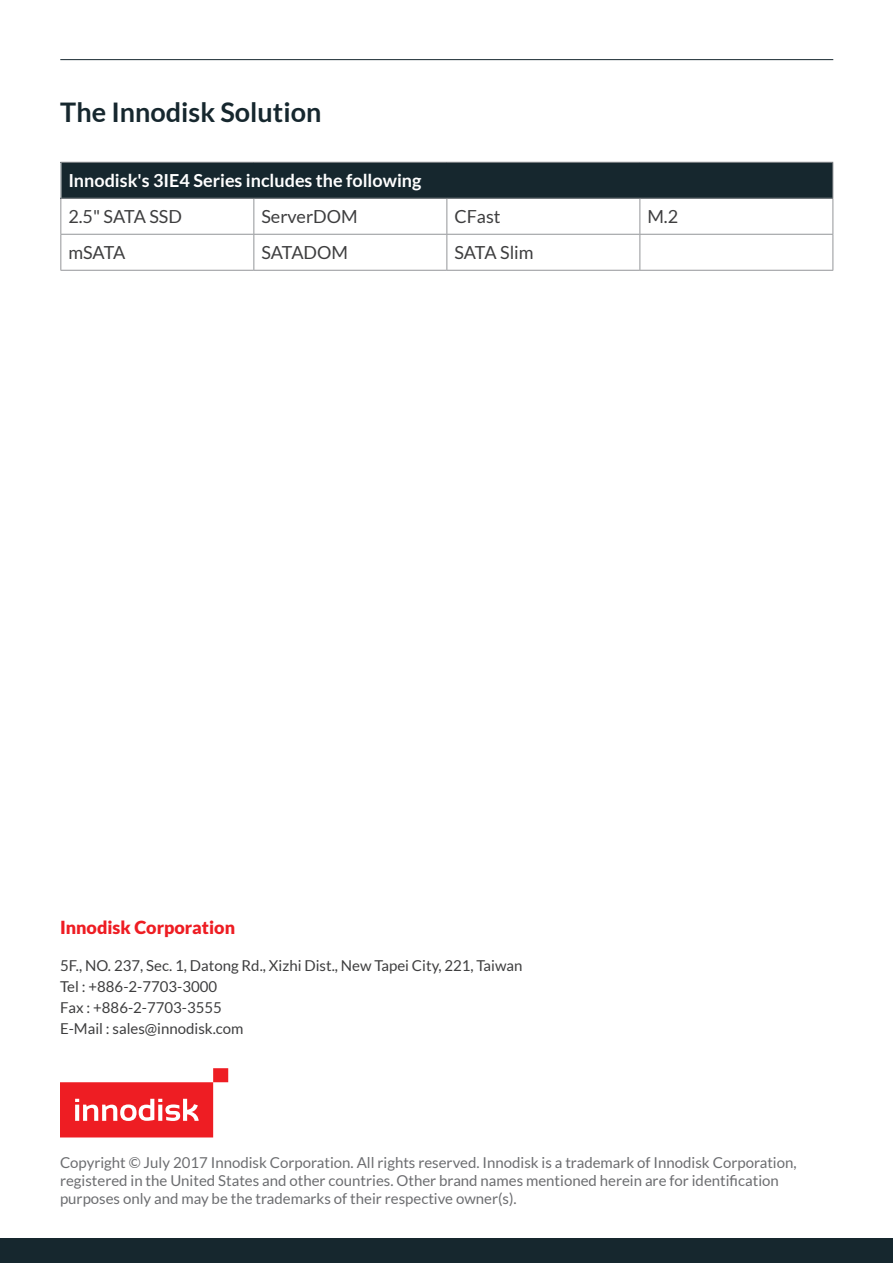
<style>
.page{position:relative;width:893px;height:1263px;background:#fff}
.page>*{position:absolute;margin:0;border:0;box-sizing:border-box;transform-origin:0 0}
.t1{font:700 27px "Lato";color:#16272e}
.t2{font:18px "Lato";color:#3e3e3f}
.t3{font:700 18px "Lato";color:#fff}
.t4{font:900 18px "Lato";color:#ee1d23}
.t5{font:15px/18px "Lato";color:#6c6d70}
.t6{font:15px "Lato";color:#3e3e3f}
</style>
<div class="page">
<hr style="left:60px;top:59px;width:773px;height:1px;background:#16272e">
<div style="left:0;top:1238px;width:893px;height:25px;background:#16272e"></div>
<svg style="left:60px;top:1068px;width:168px;height:69px"></svg>
<div style="left:61px;top:162px;width:772px;height:36px;background:#16272e"></div>
<hr style="left:60px;top:199px;width:1px;height:35px;background:#939598">
<hr style="left:253px;top:199px;width:1px;height:35px;background:#939598">
<hr style="left:446px;top:199px;width:1px;height:35px;background:#939598">
<hr style="left:639px;top:199px;width:1px;height:35px;background:#939598">
<hr style="left:832px;top:199px;width:1px;height:35px;background:#939598">
<hr style="left:60px;top:234px;width:194px;height:1px;background:#939598">
<hr style="left:60px;top:235px;width:1px;height:35px;background:#939598">
<hr style="left:254px;top:234px;width:193px;height:1px;background:#939598">
<hr style="left:253px;top:235px;width:1px;height:35px;background:#939598">
<hr style="left:447px;top:234px;width:193px;height:1px;background:#939598">
<hr style="left:446px;top:235px;width:1px;height:35px;background:#939598">
<hr style="left:640px;top:234px;width:193px;height:1px;background:#939598">
<hr style="left:639px;top:235px;width:1px;height:35px;background:#939598">
<hr style="left:832px;top:235px;width:1px;height:35px;background:#939598">
<hr style="left:60px;top:270px;width:194px;height:1px;background:#939598">
<hr style="left:254px;top:270px;width:193px;height:1px;background:#939598">
<hr style="left:447px;top:270px;width:193px;height:1px;background:#939598">
<hr style="left:640px;top:270px;width:193px;height:1px;background:#939598">
<hr style="left:60px;top:162px;width:194px;height:1px;background:#939598">
<hr style="left:254px;top:162px;width:193px;height:1px;background:#939598">
<hr style="left:447px;top:162px;width:193px;height:1px;background:#939598">
<hr style="left:640px;top:162px;width:193px;height:1px;background:#939598">
<hr style="left:832px;top:163px;width:1px;height:35px;background:#939598">
<hr style="left:60px;top:198px;width:194px;height:1px;background:#939598">
<hr style="left:254px;top:198px;width:193px;height:1px;background:#939598">
<hr style="left:447px;top:198px;width:193px;height:1px;background:#939598">
<hr style="left:640px;top:198px;width:193px;height:1px;background:#939598">
<p class="t1" style="left:60px;top:97px;width:263px">The Innodisk Solution</p>
<p class="t3" style="left:68px;top:170px;width:355px">Innodisk's 3IE4 Series includes the following</p>
<p class="t2" style="left:68px;top:206px;width:115px">2.5" SATA SSD</p>
<p class="t2" style="left:261px;top:206px;width:98px">ServerDOM</p>
<p class="t2" style="left:454px;top:206px;width:48px">CFast</p>
<p class="t2" style="left:647px;top:206px;width:32px">M.2</p>
<p class="t2" style="left:68px;top:242px;width:59px">mSATA</p>
<p class="t2" style="left:261px;top:242px;width:88px">SATADOM</p>
<p class="t2" style="left:454px;top:242px;width:81px">SATA Slim</p>
<p class="t4" style="left:60px;top:917px;width:177px">Innodisk Corporation</p>
<p class="t6" style="left:60px;top:957px;width:464px">5F., NO. 237, Sec. 1, Datong Rd., Xizhi Dist., New Tapei City, 221, Taiwan</p>
<p class="t6" style="left:60px;top:978px;width:159px">Tel : +886-2-7703-3000</p>
<p class="t6" style="left:60px;top:999px;width:163px">Fax : +886-2-7703-3555</p>
<p class="t6" style="left:60px;top:1020px;width:185px">E-Mail : sales@innodisk.com</p>
<p class="t5" style="left:60px;top:1153px;width:738px">Copyright © July 2017 Innodisk Corporation. All rights reserved. Innodisk is a trademark of Innodisk Corporation, registered in the United States and other countries. Other brand names mentioned herein are for identification purposes only and may be the trademarks of their respective owner(s).</p>
</div>
